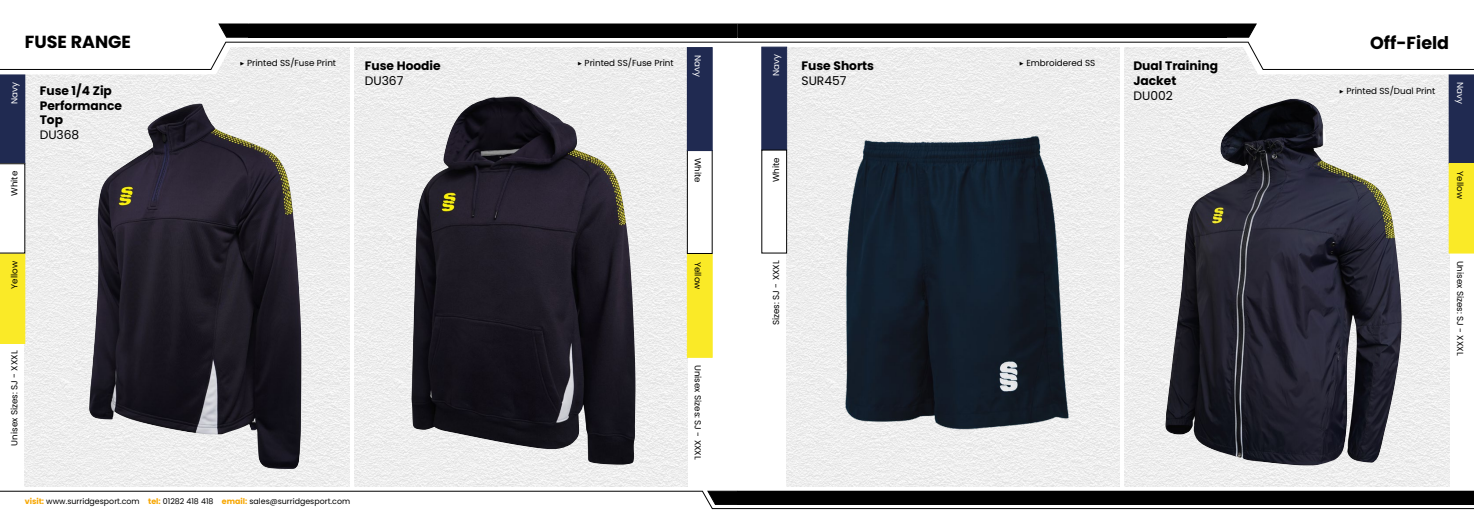
<style>
.page{position:relative;width:1474px;height:521px;background:#fff}
.page>*{position:absolute;margin:0;border:0;box-sizing:border-box;transform-origin:0 0}
.t1{font:700 17.5px "Poppins";color:#000}
.t2{font:700 12.25px/14.9px "Poppins";color:#000}
.t3{font:12.25px "Poppins";color:#000}
.t4{font:8.75px "Poppins";color:#000}
.t5{font:8.75px "Poppins";color:#fff}
.t6{font:7.88px "Poppins";color:#000}
.s1{font-family:"Montserrat"}
.s2{font-weight:700;color:#f7a600}
</style>
<div class="page">
<img style="left:1124px;top:70px;width:325px;height:416px">
<img style="left:786px;top:70px;width:333px;height:416px">
<img style="left:806px;top:131px;width:302px;height:303px">
<img style="left:1163px;top:99px;width:240px;height:368px">
<div style="left:761px;top:47px;width:26px;height:103px;background:#202a51;border:1px solid #202a51"></div>
<div style="left:761px;top:150px;width:26px;height:103px;border:1px solid #000"></div>
<svg style="left:738px;top:23px;width:487px;height:47px"></svg>
<svg style="left:1225px;top:23px;width:248px;height:230px"></svg>
<div style="left:738px;top:24px;width:488px;height:13px;background:#000"></div>
<div style="left:737px;top:24px;width:490px;height:14px;border:1px solid #000"></div>
<img style="left:25px;top:70px;width:325px;height:416px">
<img style="left:355px;top:70px;width:332px;height:416px">
<img style="left:86px;top:103px;width:216px;height:367px">
<img style="left:411px;top:96px;width:224px;height:369px">
<div style="left:687px;top:254px;width:25px;height:104px;background:#faea27"></div>
<div style="left:687px;top:150px;width:25px;height:104px;border:1px solid #000"></div>
<div style="left:687px;top:47px;width:25px;height:104px;background:#202a51"></div>
<svg style="left:249px;top:23px;width:489px;height:47px"></svg>
<div style="left:248px;top:24px;width:489px;height:13px;background:#000"></div>
<div style="left:248px;top:24px;width:489px;height:14px;border:1px solid #000"></div>
<svg style="left:0;top:490px;width:1473px;height:20px"></svg>
<svg style="left:0;top:23px;width:249px;height:321px"></svg>
<h1 class="t1" style="left:25px;top:32px;width:108px">FUSE RANGE</h1>
<h1 class="t1" style="left:1369px;top:32px;width:81px">Off-Field</h1>
<p class="t5" style="left:9px;top:104px;width:23px;rotate:-90deg">Navy</p>
<h2 class="t2" style="left:40px;top:83px;width:84px">Fuse 1/4 Zip<br>Performance<br>Top</h2>
<h2 class="t3" style="left:40px;top:128px;width:41px">DU368</h2>
<p class="t4" style="left:239px;top:58px;width:98px"><span class="s1">▶</span> Printed SS/Fuse Print</p>
<h2 class="t2" style="left:365px;top:58px;width:77px">Fuse Hoodie</h2>
<h2 class="t3" style="left:365px;top:73px;width:40px">DU367</h2>
<p class="t4" style="left:577px;top:58px;width:98px"><span class="s1">▶</span> Printed SS/Fuse Print</p>
<p class="t5" style="left:703px;top:55px;width:23px;rotate:90deg">Navy</p>
<p class="t5" style="left:771px;top:76px;width:23px;rotate:-90deg">Navy</p>
<h2 class="t2" style="left:801px;top:58px;width:74px">Fuse Shorts</h2>
<h2 class="t3" style="left:801px;top:73px;width:46px">SUR457</h2>
<p class="t4" style="left:1018px;top:58px;width:78px"><span class="s1">▶</span> Embroidered SS</p>
<h2 class="t2" style="left:1133px;top:58px;width:86px">Dual Training<br>Jacket</h2>
<h2 class="t3" style="left:1133px;top:88px;width:41px">DU002</h2>
<p class="t4" style="left:1338px;top:85px;width:98px"><span class="s1">▶</span> Printed SS/Dual Print</p>
<p class="t5" style="left:1465px;top:82px;width:23px;rotate:90deg">Navy</p>
<p class="t4" style="left:9px;top:196px;width:26px;rotate:-90deg">White</p>
<p class="t4" style="left:703px;top:158px;width:26px;rotate:90deg">White</p>
<p class="t4" style="left:771px;top:182px;width:26px;rotate:-90deg">White</p>
<p class="t4" style="left:1465px;top:171px;width:29px;rotate:90deg">Yellow</p>
<p class="t4" style="left:9px;top:289px;width:29px;rotate:-90deg">Yellow</p>
<p class="t4" style="left:9px;top:445px;width:96px;rotate:-90deg">Unisex Sizes: SJ - XXXL</p>
<p class="t4" style="left:703px;top:262px;width:29px;rotate:90deg">Yellow</p>
<p class="t4" style="left:703px;top:365px;width:96px;rotate:90deg">Unisex Sizes: SJ - XXXL</p>
<p class="t4" style="left:771px;top:325px;width:66px;rotate:-90deg">Sizes: SJ - XXXL</p>
<p class="t4" style="left:1465px;top:260px;width:96px;rotate:90deg">Unisex Sizes: SJ - XXXL</p>
<p class="t6" style="left:25px;top:497px;width:327px"><span class="s2">visit:</span> www.surridgesport.com <span class="s2">tel:</span> 01282 418 418 <span class="s2">email:</span> sales@surridgesport.com</p>
</div>
